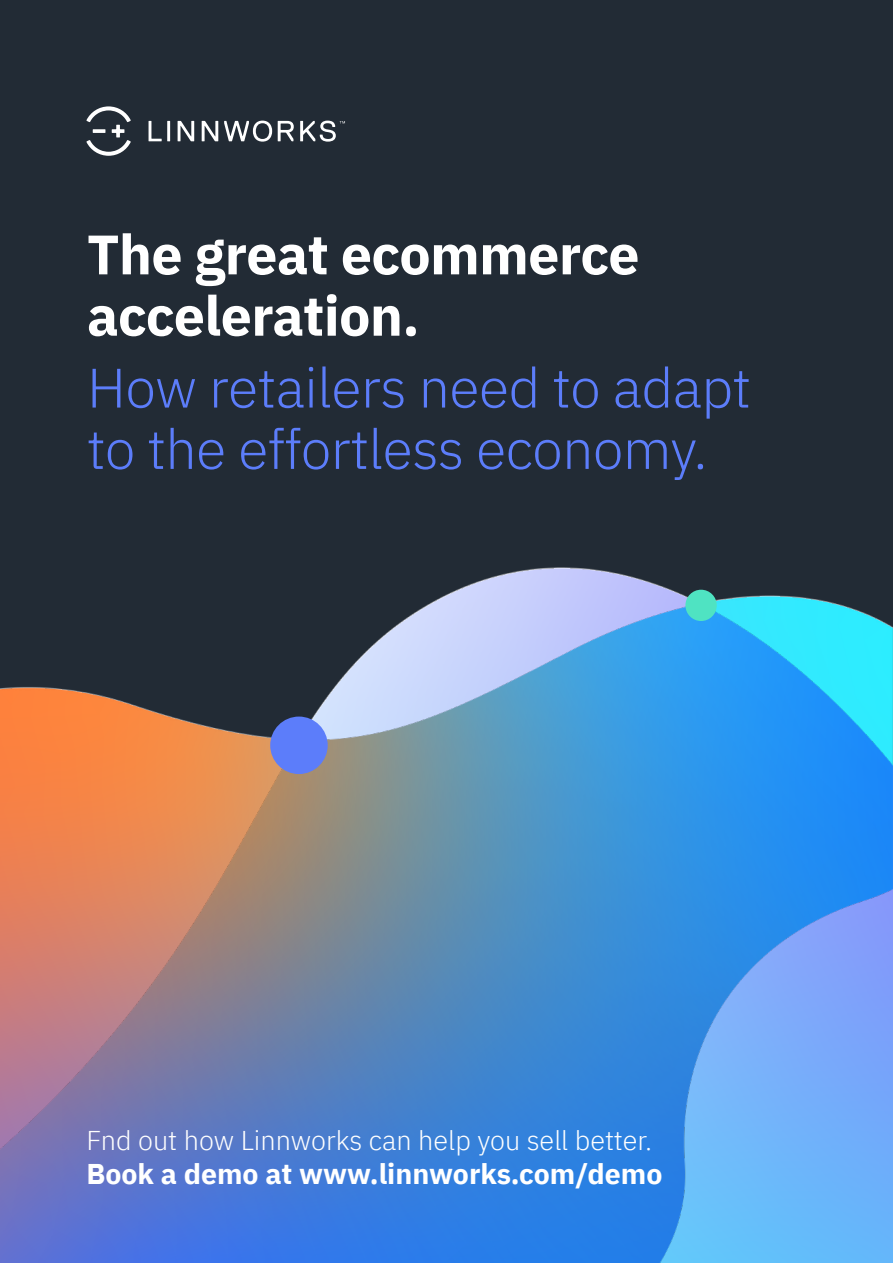
<style>
.page{position:relative;width:893px;height:1263px;background:#222b35}
.page>*{position:absolute;margin:0;border:0;box-sizing:border-box;transform-origin:0 0}
.t1{font:300 55.5px/61.3px "IBM Plex Sans";letter-spacing:-.01em;color:#5c7dfa}
.t2{font:700 55.5px/61.3px "IBM Plex Sans";letter-spacing:-.01em;color:#fff}
.t3{font:700 28.5px "IBM Plex Sans";color:#fff}
.t4{font:300 27.15px "IBM Plex Sans";color:#fff}
</style>
<div class="page">
<img style="left:0;top:567px;width:893px;height:696px">
<div style="left:270px;top:716px;width:58px;height:58px;background:#5c7dfa;border-radius:50%"></div>
<div style="left:685px;top:590px;width:32px;height:31px;background:#4fe3c2;border-radius:50%"></div>
<svg style="left:149px;top:121px;width:21px;height:20px"></svg>
<svg style="left:178px;top:121px;width:16px;height:20px"></svg>
<svg style="left:202px;top:121px;width:16px;height:20px"></svg>
<svg style="left:224px;top:121px;width:48px;height:21px"></svg>
<svg style="left:278px;top:121px;width:16px;height:20px"></svg>
<svg style="left:300px;top:121px;width:45px;height:21px"></svg>
<svg style="left:86px;top:106px;width:45px;height:50px"></svg>
<p class="t2" style="left:87px;top:228px;width:554px">The great ecommerce acceleration.</p>
<p class="t1" style="left:87px;top:361px;width:666px">How retailers need to adapt to the effortless economy.</p>
<p class="t4" style="left:86px;top:1129px;width:567px">Fnd out how Linnworks can help you sell better.</p>
<p class="t3" style="left:86px;top:1162px;width:577px">Book a demo at www.linnworks.com/demo</p>
</div>
